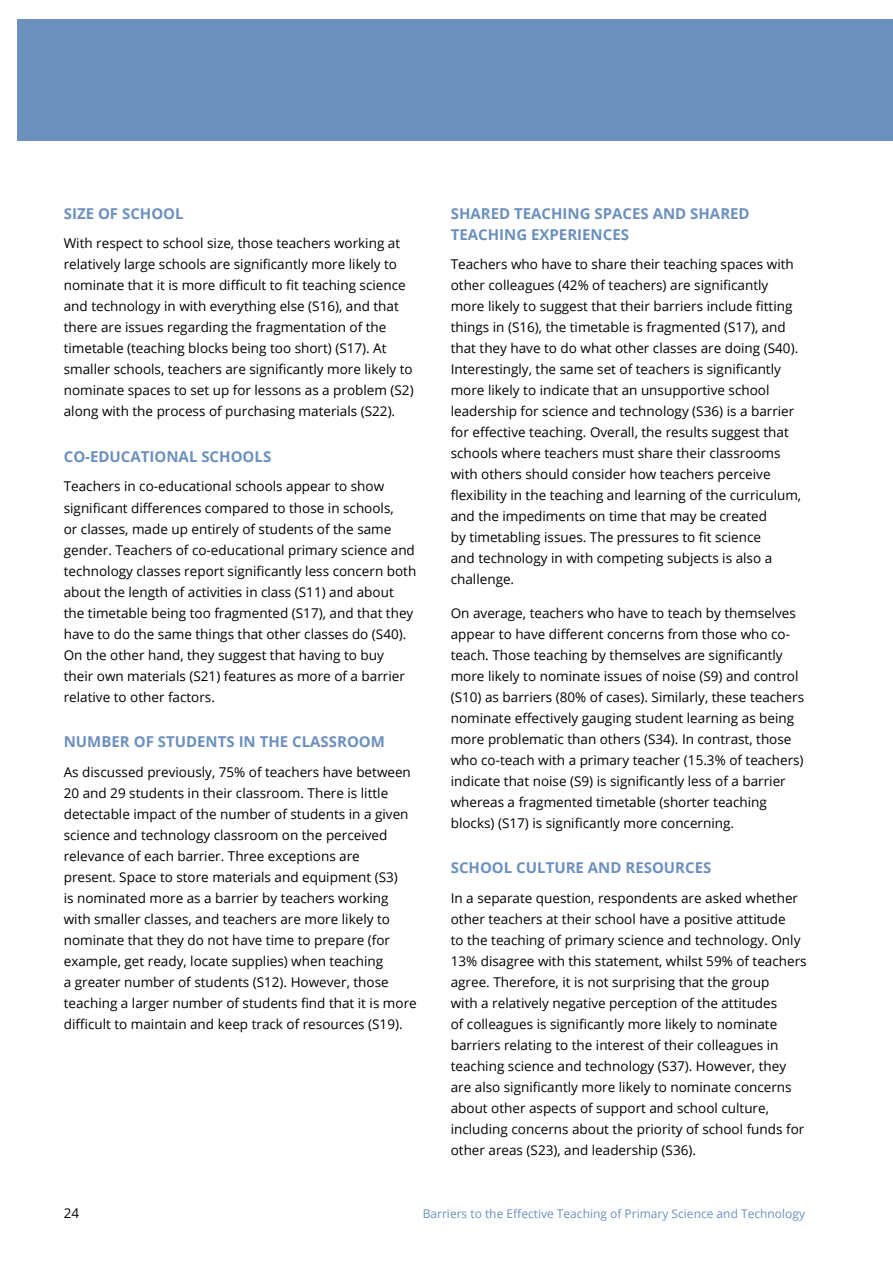
<style>
.page{position:relative;width:893px;height:1263px;background:#fff}
.page>*{position:absolute;margin:0;border:0;box-sizing:border-box;transform-origin:0 0}
.t1{font:700 15px/21px "Open Sans";color:#6c90bd}
.t2{font:13.5px/21px "Open Sans";color:#000}
.t3{font:12px "Open Sans";color:#6c90bd}
</style>
<div class="page">
<div style="left:17px;top:19px;width:876px;height:121px;background:#6c90bd"></div>
<p class="t1" style="left:64px;top:202px;width:121px">SIZE OF SCHOOL</p>
<p class="t2" style="left:64px;top:233px;width:351px">With respect to school size, those teachers working at relatively large schools are significantly more likely to nominate that it is more difficult to fit teaching science and technology in with everything else (S16), and that there are issues regarding the fragmentation of the timetable (teaching blocks being too short) (S17). At smaller schools, teachers are significantly more likely to nominate spaces to set up for lessons as a problem (S2) along with the process of purchasing materials (S22).</p>
<p class="t1" style="left:64px;top:446px;width:209px">CO-EDUCATIONAL SCHOOLS</p>
<p class="t2" style="left:64px;top:476px;width:354px">Teachers in co-educational schools appear to show significant differences compared to those in schools,<br>or classes, made up entirely of students of the same gender. Teachers of co-educational primary science and technology classes report significantly less concern both about the length of activities in class (S11) and about the timetable being too fragmented (S17), and that they have to do the same things that other classes do (S40).<br>On the other hand, they suggest that having to buy their own materials (S21) features as more of a barrier relative to other factors.</p>
<p class="t1" style="left:64px;top:731px;width:323px">NUMBER OF STUDENTS IN THE CLASSROOM</p>
<p class="t2" style="left:64px;top:761px;width:354px">As discussed previously, 75% of teachers have between 20 and 29 students in their classroom. There is little detectable impact of the number of students in a given science and technology classroom on the perceived relevance of each barrier. Three exceptions are<br>present. Space to store materials and equipment (S3)<br>is nominated more as a barrier by teachers working with smaller classes, and teachers are more likely to nominate that they do not have time to prepare (for example, get ready, locate supplies) when teaching<br>a greater number of students (S12). However, those teaching a larger number of students find that it is more difficult to maintain and keep track of resources (S19).</p>
<p class="t1" style="left:451px;top:202px;width:300px">SHARED TEACHING SPACES AND SHARED<br>TEACHING EXPERIENCES</p>
<p class="t2" style="left:451px;top:254px;width:352px">Teachers who have to share their teaching spaces with other colleagues (42% of teachers) are significantly more likely to suggest that their barriers include fitting things in (S16), the timetable is fragmented (S17), and that they have to do what other classes are doing (S40).<br>Interestingly, the same set of teachers is significantly more likely to indicate that an unsupportive school leadership for science and technology (S36) is a barrier for effective teaching. Overall, the results suggest that schools where teachers must share their classrooms with others should consider how teachers perceive flexibility in the teaching and learning of the curriculum, and the impediments on time that may be created<br>by timetabling issues. The pressures to fit science<br>and technology in with competing subjects is also a challenge.</p>
<p class="t2" style="left:451px;top:602px;width:355px">On average, teachers who have to teach by themselves appear to have different concerns from those who co&shy;teach. Those teaching by themselves are significantly more likely to nominate issues of noise (S9) and control (S10) as barriers (80% of cases). Similarly, these teachers nominate effectively gauging student learning as being more problematic than others (S34). In contrast, those who co-teach with a primary teacher (15.3% of teachers) indicate that noise (S9) is significantly less of a barrier whereas a fragmented timetable (shorter teaching blocks) (S17) is significantly more concerning.</p>
<p class="t1" style="left:451px;top:857px;width:262px">SCHOOL CULTURE AND RESOURCES</p>
<p class="t2" style="left:451px;top:887px;width:357px">In a separate question, respondents are asked whether other teachers at their school have a positive attitude<br>to the teaching of primary science and technology. Only 13% disagree with this statement, whilst 59% of teachers agree. Therefore, it is not surprising that the group<br>with a relatively negative perception of the attitudes<br>of colleagues is significantly more likely to nominate barriers relating to the interest of their colleagues in teaching science and technology (S37). However, they are also significantly more likely to nominate concerns about other aspects of support and school culture, including concerns about the priority of school funds for other areas (S23), and leadership (S36).</p>
<p class="t2" style="left:64px;top:1203px;width:17px">24</p>
<p class="t3" style="left:423px;top:1205px;width:384px">Barriers to the Effective Teaching of Primary Science and Technology</p>
</div>
